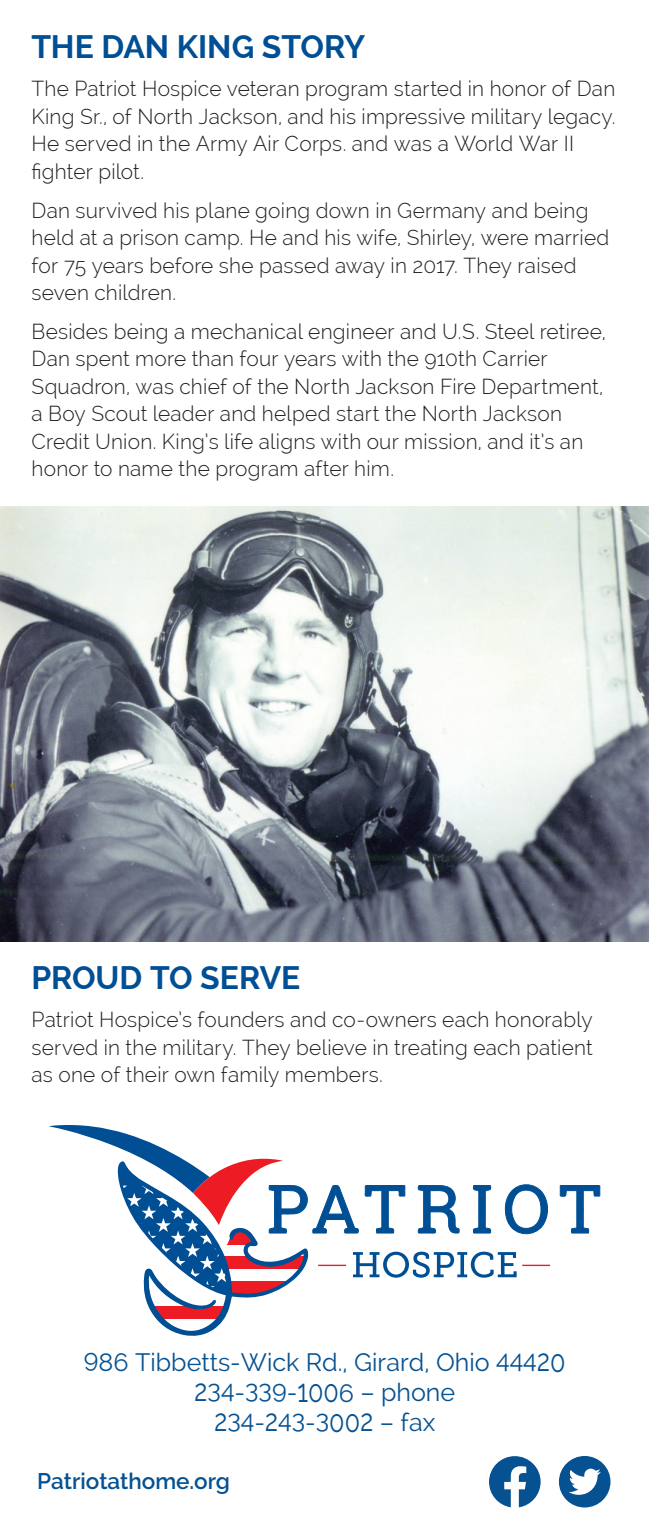
<style>
.page{position:relative;width:649px;height:1530px;background:#fff}
.page>*{position:absolute;margin:0;border:0;box-sizing:border-box;transform-origin:0 0}
.t1{font:700 32.5px "Raleway";letter-spacing:-.005em;color:#004f94}
.t2{font:25px/30px "Raleway";color:#055191;text-align:center}
.t3{font:600 22.5px "Raleway";color:#055191}
.t4{font:300 21.25px/27.5px "Raleway";letter-spacing:.01em;color:#231f20}
.s1{font-size:30.5px}
.s2{font-size:30.25px}
.s3{font-size:32px}
</style>
<div class="page">
<img style="left:0;top:506px;width:648px;height:435px">
<svg style="left:489px;top:1456px;width:51px;height:51px"></svg>
<div style="left:558px;top:1456px;width:52px;height:51px;background:#055191;border-radius:50%"></div>
<svg style="left:569px;top:1469px;width:31px;height:26px"></svg>
<svg style="left:559px;top:1185px;width:40px;height:49px"></svg>
<svg style="left:49px;top:1125px;width:500px;height:211px"></svg>
<p class="t1" style="left:32px;top:28px;width:334px">THE DAN KING STORY</p>
<p class="t4" style="left:32px;top:75px;width:585px">The Patriot Hospice veteran program started in honor of Dan King Sr., of North Jackson, and his impressive military legacy.<br>He served in the Army Air Corps. and was a World War II fighter pilot.</p>
<p class="t4" style="left:32px;top:196px;width:579px">Dan survived his plane going down in Germany and being held at a prison camp. He and his wife, Shirley, were married for 75 years before she passed away in 2017. They raised seven children.</p>
<p class="t4" style="left:32px;top:317px;width:575px">Besides being a mechanical engineer and U.S. Steel retiree, Dan spent more than four years with the 910th Carrier Squadron, was chief of the North Jackson Fire Department, a Boy Scout leader and helped start the North Jackson Credit Union. King’s life aligns with our mission, and it’s an honor to name the program after him.</p>
<p class="t1" style="left:32px;top:959px;width:270px">PROUD TO SERVE</p>
<p class="t4" style="left:32px;top:1006px;width:562px;text-align:justify">Patriot Hospice’s founders and co-owners each honorably served in the military. They believe in treating each patient as one of their own family members.</p>
<p class="t2" style="left:84px;top:1347px;width:482px">986 Tibbetts-Wick Rd., Girard, Ohio 444<span class="s1">2</span><span class="s2">0<br></span><span class="s1">2</span>34-339-<span class="s3">1</span><span class="s2">00</span>6 – phone<br><span class="s1">2</span>34-<span class="s1">2</span>43-3<span class="s2">00</span><span class="s1">2</span> – fax</p>
<p class="t3" style="left:37px;top:1468px;width:194px">Patriotathome.org</p>
</div>
